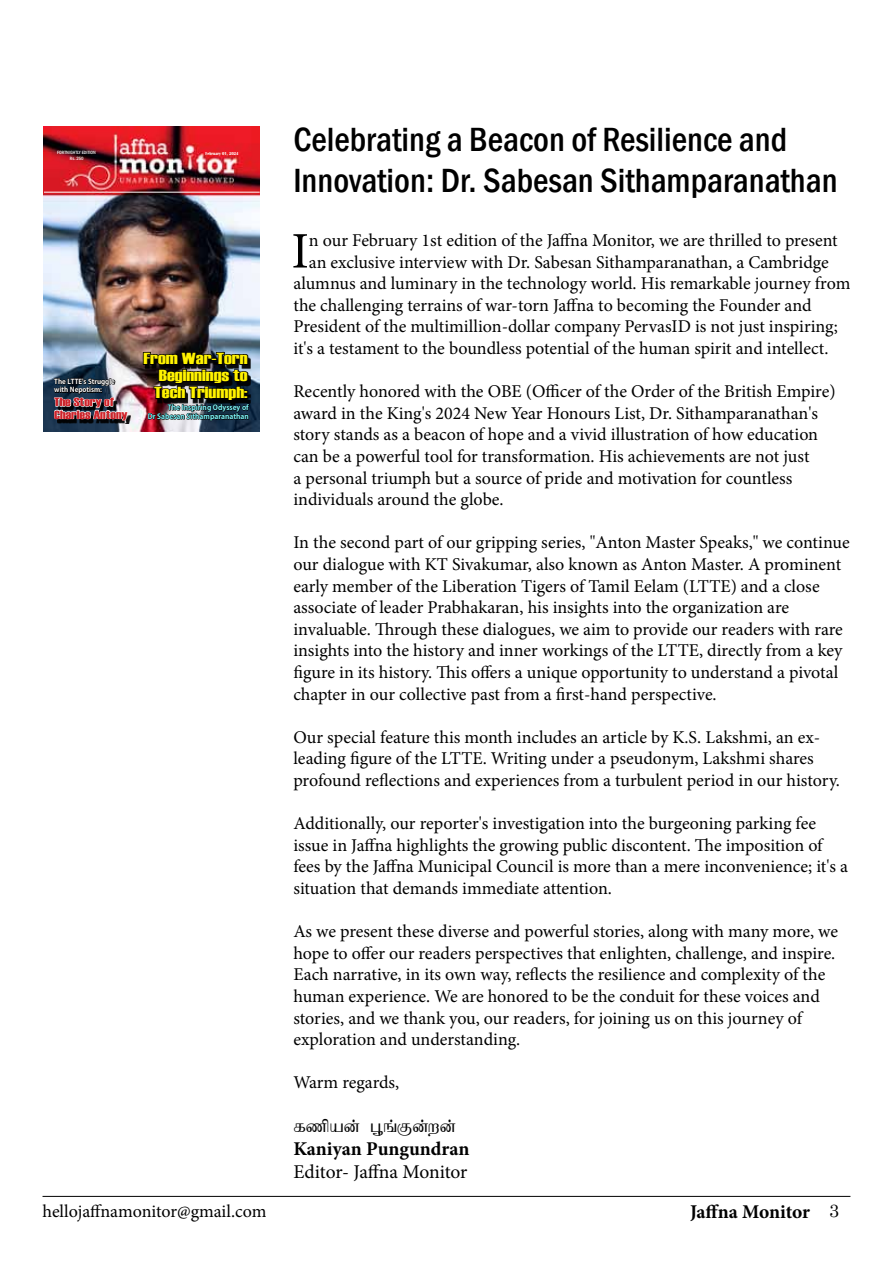
<style>
.page{position:relative;width:893px;height:1263px;background:#fff}
.page>*{position:absolute;margin:0;border:0;box-sizing:border-box;transform-origin:0 0}
.t1{font:51.3px "Minion Pro";color:#000}
.t2{font:500 condensed 34.5px/41.4px "Franklin Gothic";color:#000}
.t3{font:700 19.5px "Minion Pro";letter-spacing:-.005em;color:#000}
.t4{font:19.5px "Minion Pro";letter-spacing:-.01em;color:#000}
.t5{font:19.5px "Baamini";color:#000}
.t6{font:18px/21.6px "Minion Pro";letter-spacing:-.005em;color:#000}
.t7{font:16.05px/17.1px "Haettenschweiler";color:#fff200;text-align:justify;scale:1.38 1}
.t8{font:11.85px/12.5px "Haettenschweiler";color:#d2232a;scale:1.32 1}
.t9{font:700 7.2px/9px "Adobe Gothic Std";color:#7ffaff;text-align:right}
.t10{font:700 6.75px/8.6px "Adobe Gothic Std";color:#fff}
.t11{font:500 condensed 4.8px/6px "Franklin Gothic";color:#fff;text-align:center}
.t12{font:700 4.5px "Britannic";color:#fff;scale:.87 1}
.s1{font-family:"Century";font-weight:400;font-size:18px}
</style>
<div class="page">
<hr style="left:43px;top:1196px;width:807px;height:1px;background:#000">
<img style="left:44px;top:126px;width:216px;height:306px">
<hr style="left:44px;top:192px;width:216px;height:1px;background:#fff">
<div style="left:57px;top:401px;width:74px;height:23px;background:#000;opacity:.94"></div>
<img style="left:142px;top:348px;width:108px;height:74px">
<svg style="left:53px;top:378px;width:76px;height:43px;background:#5d646d"></svg>
<p class="t11" style="left:57px;top:149px;width:40px">Fortnightly Edition<br>Rs. 250</p>
<p class="t12" style="left:206px;top:151px;width:39px">February 01, 2024</p>
<p class="t10" style="left:54px;top:377px;width:62px">The LTTE's Struggle with Nepotism:</p>
<p class="t8" style="left:54px;top:396px;width:57px">The Story of<br>Charles Antony</p>
<p class="t7" style="left:154px;top:350px;width:69px;text-indent:-11px">From War-Torn Beginnings to Tech Triumph:</p>
<p class="t9" style="left:148px;top:403px;width:103px">The Inspiring Odyssey of<br>Dr Sabesan Sithamparanathan</p>
<h2 class="t2" style="left:293px;top:118px;width:546px">Celebrating a Beacon of Resilience and<br>Innovation: Dr. Sabesan Sithamparanathan</h2>
<h1 class="t1" style="left:291px;top:217px;width:19px">I</h1>
<p class="t6" style="left:309px;top:229px;width:530px">n our February 1st edition of the Jaffna Monitor, we are thrilled to present</p>
<p class="t6" style="left:309px;top:251px;width:521px">an exclusive interview with Dr. Sabesan Sithamparanathan, a Cambridge</p>
<p class="t6" style="left:293px;top:273px;width:559px">alumnus and luminary in the technology world. His remarkable journey from</p>
<p class="t6" style="left:293px;top:294px;width:520px">the challenging terrains of war-torn Jaffna to becoming the Founder and</p>
<p class="t6" style="left:293px;top:316px;width:546px">President of the multimillion-dollar company PervasID is not just inspiring;</p>
<p class="t6" style="left:293px;top:337px;width:537px">it's a testament to the boundless potential of the human spirit and intellect.</p>
<p class="t6" style="left:293px;top:381px;width:544px">Recently honored with the OBE (Officer of the Order of the British Empire) award in the King's 2024 New Year Honours List, Dr. Sithamparanathan's story stands as a beacon of hope and a vivid illustration of how education can be a powerful tool for transformation. His achievements are not just<br>a personal triumph but a source of pride and motivation for countless individuals around the globe.</p>
<p class="t6" style="left:293px;top:532px;width:558px">In the second part of our gripping series, "Anton Master Speaks," we continue our dialogue with KT Sivakumar, also known as Anton Master. A prominent early member of the Liberation Tigers of Tamil Eelam (LTTE) and a close associate of leader Prabhakaran, his insights into the organization are invaluable. Through these dialogues, we aim to provide our readers with rare insights into the history and inner workings of the LTTE, directly from a key figure in its history. This offers a unique opportunity to understand a pivotal chapter in our collective past from a first-hand perspective.</p>
<p class="t6" style="left:293px;top:726px;width:548px">Our special feature this month includes an article by K.S. Lakshmi, an ex&shy;leading figure of the LTTE. Writing under a pseudonym, Lakshmi shares profound reflections and experiences from a turbulent period in our history.</p>
<p class="t6" style="left:293px;top:813px;width:556px">Additionally, our reporter's investigation into the burgeoning parking fee issue in Jaffna highlights the growing public discontent. The imposition of fees by the Jaffna Municipal Council is more than a mere inconvenience; it's a situation that demands immediate attention.</p>
<p class="t6" style="left:293px;top:921px;width:546px">As we present these diverse and powerful stories, along with many more, we hope to offer our readers perspectives that enlighten, challenge, and inspire.<br>Each narrative, in its own way, reflects the resilience and complexity of the human experience. We are honored to be the conduit for these voices and stories, and we thank you, our readers, for joining us on this journey of exploration and understanding.</p>
<p class="t6" style="left:293px;top:1072px;width:107px">Warm regards,</p>
<p class="t5" style="left:293px;top:1117px;width:164px">fzpad; G+q;Fd;wd;</p>
<p class="t3" style="left:293px;top:1135px;width:178px">Kaniyan Pungundran</p>
<p class="t4" style="left:293px;top:1159px;width:176px">Editor- Jaffna Monitor</p>
<p class="t6" style="left:43px;top:1200px;width:225px">hellojaffnamonitor@gmail.com</p>
<p class="t3" style="left:690px;top:1198px;width:151px">Jaffna Monitor <span class="s1">3</span></p>
</div>
